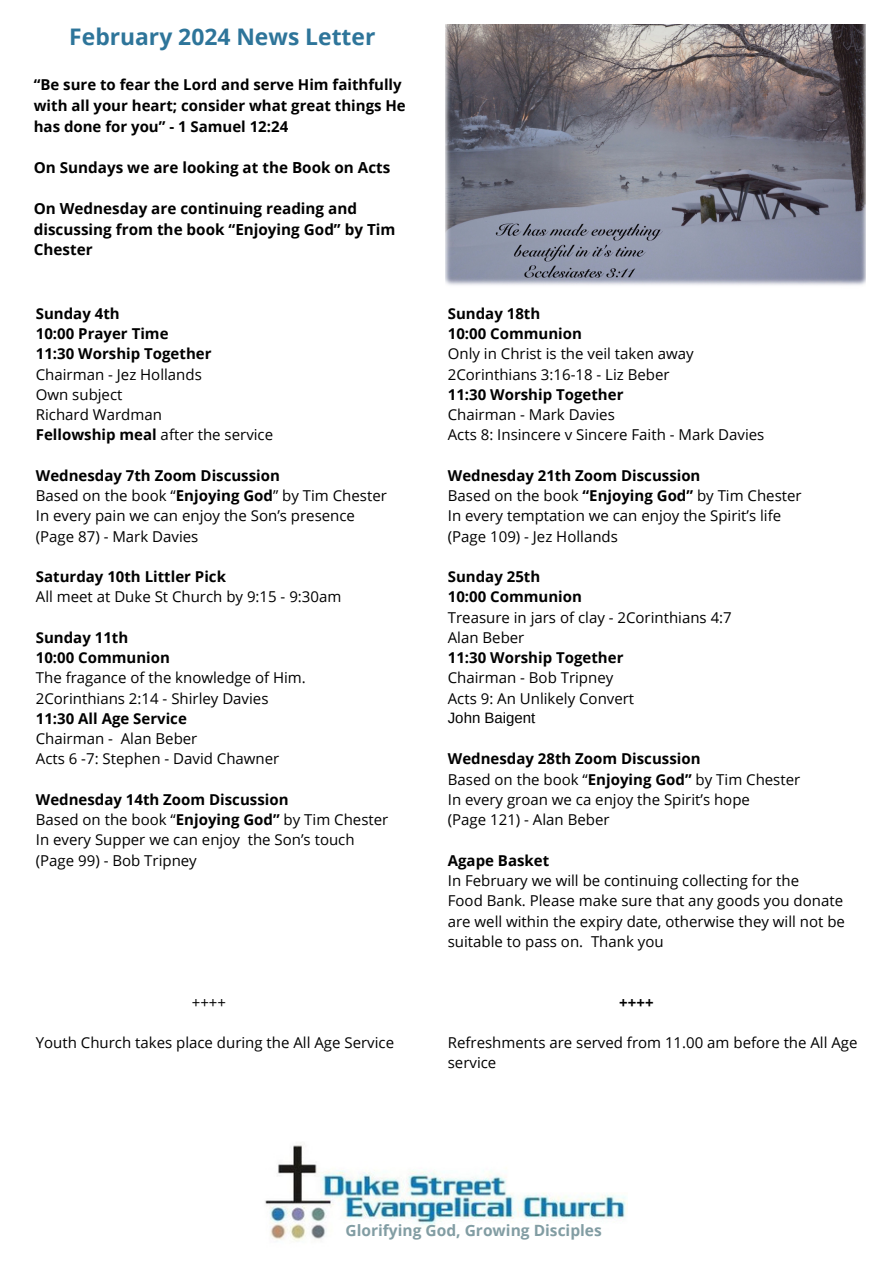
<style>
.page{position:relative;width:893px;height:1264px;background:#fff}
.page>*{position:absolute;margin:0;border:0;box-sizing:border-box;transform-origin:0 0}
.t1{font:700 22.8px "Open Sans";color:#2e759a}
.t2{font:700 15.6px "Open Sans";color:#829da3}
.t3{font:700 15.3px/20.5px "Open Sans";color:#000}
.t4{font:15px/20.2px "Open Sans";color:#000}
.t5{font:700 15px/20.5px "Open Sans";color:#000}
.t6{font:15px "Arimo";color:#000}
.s1{font-weight:700}
</style>
<div class="page">
<img style="left:265px;top:1145px;width:363px;height:97px">
<img style="left:445px;top:24px;width:420px;height:262px">
<h1 class="t1" style="left:69px;top:21px;width:307px">February 2024 News Letter</h1>
<h2 class="t5" style="left:34px;top:74px;width:373px">“Be sure to fear the Lord and serve Him faithfully with all your heart; consider what great things He has done for you” - 1 Samuel 12:24</h2>
<h2 class="t3" style="left:34px;top:157px;width:358px">On Sundays we are looking at the Book on Acts</h2>
<h2 class="t3" style="left:34px;top:198px;width:363px">On Wednesday are continuing reading and discussing from the book “Enjoying God” by Tim<br>Chester</h2>
<p class="t5" style="left:36px;top:302px;width:85px">Sunday 4th</p>
<p class="t5" style="left:36px;top:323px;width:134px">10:00 Prayer Time</p>
<p class="t5" style="left:36px;top:343px;width:177px">11:30 Worship Together</p>
<p class="t4" style="left:36px;top:363px;width:167px">Chairman - Jez Hollands</p>
<p class="t4" style="left:36px;top:384px;width:88px">Own subject</p>
<p class="t4" style="left:36px;top:404px;width:127px">Richard Wardman</p>
<p class="t4" style="left:36px;top:424px;width:239px"><span class="s1">Fellowship meal</span> after the service</p>
<p class="t5" style="left:36px;top:464px;width:245px">Wednesday 7th Zoom Discussion</p>
<p class="t4" style="left:36px;top:485px;width:352px">Based on the book “<span class="s1">Enjoying God</span>” by Tim Chester</p>
<p class="t4" style="left:36px;top:505px;width:320px">In every pain we can enjoy the Son’s presence</p>
<p class="t4" style="left:36px;top:525px;width:164px">(Page 87) - Mark Davies</p>
<p class="t5" style="left:36px;top:566px;width:192px">Saturday 10th Littler Pick</p>
<p class="t4" style="left:36px;top:586px;width:307px">All meet at Duke St Church by 9:15 - 9:30am</p>
<p class="t5" style="left:36px;top:626px;width:94px">Sunday 11th</p>
<p class="t5" style="left:36px;top:647px;width:136px">10:00 Communion</p>
<p class="t4" style="left:36px;top:667px;width:271px">The fragance of the knowledge of Him.</p>
<p class="t4" style="left:36px;top:687px;width:234px">2Corinthians 2:14 - Shirley Davies</p>
<p class="t5" style="left:36px;top:707px;width:152px">11:30 All Age Service</p>
<p class="t4" style="left:36px;top:728px;width:163px">Chairman - Alan Beber</p>
<p class="t4" style="left:36px;top:748px;width:245px">Acts 6 -7: Stephen - David Chawner</p>
<p class="t5" style="left:36px;top:788px;width:254px">Wednesday 14th Zoom Discussion</p>
<p class="t4" style="left:36px;top:809px;width:354px">Based on the book “<span class="s1">Enjoying God”</span> by Tim Chester</p>
<p class="t4" style="left:36px;top:829px;width:320px">In every Supper we can enjoy the Son’s touch</p>
<p class="t4" style="left:36px;top:849px;width:162px">(Page 99) - Bob Tripney</p>
<p class="t4" style="left:192px;top:991px;width:36px">++++</p>
<p class="t4" style="left:36px;top:1032px;width:360px">Youth Church takes place during the All Age Service</p>
<p class="t5" style="left:448px;top:302px;width:94px">Sunday 18th</p>
<p class="t5" style="left:448px;top:323px;width:136px">10:00 Communion</p>
<p class="t4" style="left:448px;top:343px;width:247px">Only in Christ is the veil taken away</p>
<p class="t4" style="left:448px;top:363px;width:223px">2Corinthians 3:16-18 - Liz Beber</p>
<p class="t5" style="left:448px;top:383px;width:177px">11:30 Worship Together</p>
<p class="t4" style="left:448px;top:404px;width:168px">Chairman - Mark Davies</p>
<p class="t4" style="left:448px;top:424px;width:318px">Acts 8: Insincere v Sincere Faith - Mark Davies</p>
<p class="t5" style="left:448px;top:464px;width:254px">Wednesday 21th Zoom Discussion</p>
<p class="t4" style="left:448px;top:485px;width:355px">Based on the book <span class="s1">“Enjoying God”</span> by Tim Chester</p>
<p class="t4" style="left:448px;top:505px;width:335px">In every temptation we can enjoy the Spirit’s life</p>
<p class="t4" style="left:448px;top:525px;width:172px">(Page 109) - Jez Hollands</p>
<p class="t5" style="left:448px;top:566px;width:94px">Sunday 25th</p>
<p class="t5" style="left:448px;top:586px;width:136px">10:00 Communion</p>
<p class="t4" style="left:448px;top:606px;width:285px">Treasure in jars of clay - 2Corinthians 4:7</p>
<p class="t4" style="left:448px;top:627px;width:78px">Alan Beber</p>
<p class="t5" style="left:448px;top:647px;width:177px">11:30 Worship Together</p>
<p class="t4" style="left:448px;top:667px;width:167px">Chairman - Bob Tripney</p>
<p class="t4" style="left:448px;top:687px;width:188px">Acts 9: An Unlikely Convert</p>
<p class="t6" style="left:448px;top:709px;width:89px">John Baigent</p>
<p class="t5" style="left:448px;top:748px;width:254px">Wednesday 28th Zoom Discussion</p>
<p class="t4" style="left:448px;top:768px;width:354px">Based on the book “<span class="s1">Enjoying God”</span> by Tim Chester</p>
<p class="t4" style="left:448px;top:789px;width:303px">In every groan we ca enjoy the Spirit’s hope</p>
<p class="t4" style="left:448px;top:809px;width:163px">(Page 121) - Alan Beber</p>
<p class="t5" style="left:448px;top:849px;width:103px">Agape Basket</p>
<p class="t4" style="left:448px;top:870px;width:353px">In February we will be continuing collecting for the</p>
<p class="t4" style="left:448px;top:890px;width:397px">Food Bank. Please make sure that any goods you donate</p>
<p class="t4" style="left:448px;top:910px;width:398px">are well within the expiry date, otherwise they will not be suitable to pass on. Thank you</p>
<p class="t5" style="left:619px;top:991px;width:36px">++++</p>
<h2 class="t4" style="left:448px;top:1032px;width:411px">Refreshments are served from 11.00 am before the All Age service</h2>
<p class="t2" style="left:345px;top:1219px;width:258px">Glorifying God, Growing Disciples</p>
</div>
